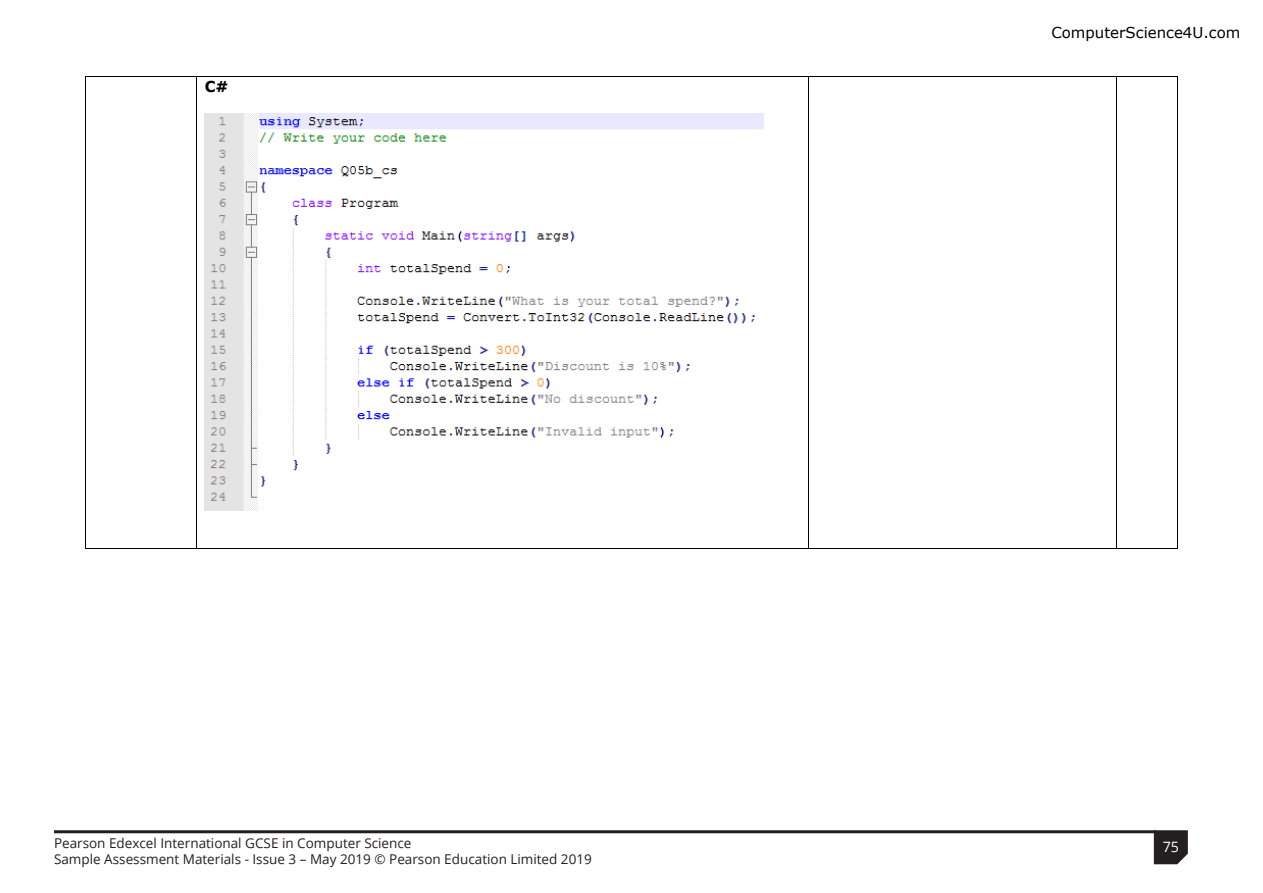
<style>
.page{position:relative;width:1263px;height:893px;background:#fff}
.page>*{position:absolute;margin:0;border:0;box-sizing:border-box;transform-origin:0 0}
.t1{font:700 15px "Verdana";color:#000}
.t2{font:14.25px "Open Sans";color:#fff}
.t3{font:13.5px/16.5px "Open Sans";color:#231f20}
</style>
<div class="page">
<hr style="left:86px;top:77px;width:110px;height:1px;background:#000">
<hr style="left:197px;top:77px;width:611px;height:1px;background:#000">
<hr style="left:808px;top:77px;width:308px;height:1px;background:#000">
<hr style="left:1117px;top:77px;width:60px;height:1px;background:#000">
<hr style="left:85px;top:77px;width:1px;height:472px;background:#000">
<hr style="left:86px;top:549px;width:110px;height:1px;background:#000">
<hr style="left:196px;top:77px;width:1px;height:472px;background:#000">
<hr style="left:197px;top:549px;width:611px;height:1px;background:#000">
<hr style="left:808px;top:77px;width:1px;height:472px;background:#000">
<hr style="left:808px;top:549px;width:308px;height:1px;background:#000">
<hr style="left:1116px;top:77px;width:1px;height:472px;background:#000">
<hr style="left:1117px;top:549px;width:60px;height:1px;background:#000">
<hr style="left:1177px;top:77px;width:1px;height:472px;background:#000">
<img style="left:205px;top:114px;width:559px;height:397px">
<svg style="left:1154px;top:830px;width:34px;height:34px"></svg>
<hr style="left:54px;top:830px;width:1102px;height:3px;background:#231f20">
<p class="t1" style="left:205px;top:77px;width:25px">C#</p>
<p class="t3" style="left:54px;top:834px;width:539px">Pearson Edexcel International GCSE in Computer Science<br>Sample Assessment Materials - Issue 3 – May 2019 © Pearson Education Limited 2019</p>
<p class="t2" style="left:1163px;top:837px;width:18px">75</p>
</div>
